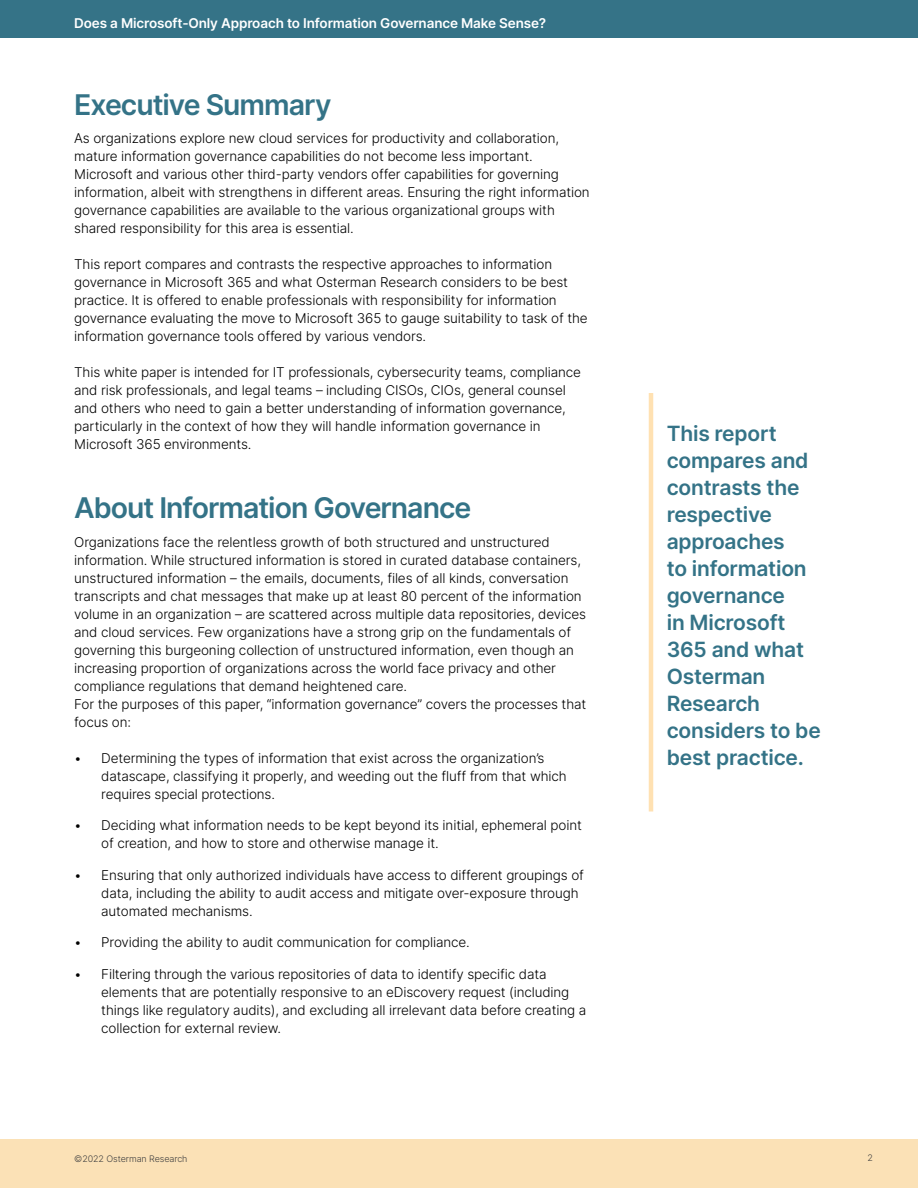
<style>
.page{position:relative;width:918px;height:1188px;background:#fff}
.page>*{position:absolute;margin:0;border:0;box-sizing:border-box;transform-origin:0 0}
.H1-WT_PG_WP{font:600 28.5px "Inter";letter-spacing:-.035em;color:#347387}
.Callout2{font:600 21px/27px "Inter";letter-spacing:-.01em;color:#347387}
.Body1-WT_PG_WP{font:300 13.5px/18px "Inter";letter-spacing:-.01em;color:#000}
.t1{font:600 13.5px "Inter";letter-spacing:-.01em;color:#fff}
.t2{font:300 9px "Inter";letter-spacing:-.01em;color:#404040}
</style>
<div class="page">
<div style="left:0;top:1139px;width:918px;height:49px;background:#fbe1b6"></div>
<div style="left:0;top:0;width:918px;height:38px;background:#357387"></div>
<hr style="left:649px;top:393px;width:4px;height:419px;background:#ffe1b2">
<p class="t1" style="left:74px;top:13px;width:474px">Does a Microsoft-Only Approach to Information Governance Make Sense?</p>
<p class="H1-WT_PG_WP" style="left:74px;top:84px;width:259px">Executive Summary</p>
<p class="Body1-WT_PG_WP" style="left:74px;top:129px;width:517px">As organizations explore new cloud services for productivity and collaboration, mature information governance capabilities do not become less important.<br>Microsoft and various other third-party vendors offer capabilities for governing information, albeit with strengthens in different areas. Ensuring the right information governance capabilities are available to the various organizational groups with shared responsibility for this area is essential.</p>
<p class="Body1-WT_PG_WP" style="left:74px;top:255px;width:515px">This report compares and contrasts the respective approaches to information governance in Microsoft 365 and what Osterman Research considers to be best practice. It is offered to enable professionals with responsibility for information governance evaluating the move to Microsoft 365 to gauge suitability to task of the information governance tools offered by various vendors.</p>
<p class="Body1-WT_PG_WP" style="left:74px;top:363px;width:508px">This white paper is intended for IT professionals, cybersecurity teams, compliance and risk professionals, and legal teams – including CISOs, CIOs, general counsel and others who need to gain a better understanding of information governance, particularly in the context of how they will handle information governance in Microsoft 365 environments.</p>
<p class="H1-WT_PG_WP" style="left:74px;top:487px;width:399px">About Information Governance</p>
<p class="Body1-WT_PG_WP" style="left:74px;top:533px;width:513px">Organizations face the relentless growth of both structured and unstructured information. While structured information is stored in curated database containers, unstructured information – the emails, documents, files of all kinds, conversation transcripts and chat messages that make up at least 80 percent of the information volume in an organization – are scattered across multiple data repositories, devices and cloud services. Few organizations have a strong grip on the fundamentals of governing this burgeoning collection of unstructured information, even though an increasing proportion of organizations across the world face privacy and other compliance regulations that demand heightened care.</p>
<p class="Body1-WT_PG_WP" style="left:74px;top:695px;width:514px">For the purposes of this paper, “information governance” covers the processes that focus on:</p>
<p class="Body1-WT_PG_WP" style="left:101px;top:749px;width:467px;text-indent:-27px">• Determining the types of information that exist across the organization’s datascape, classifying it properly, and weeding out the fluff from that which requires special protections.</p>
<p class="Body1-WT_PG_WP" style="left:101px;top:816px;width:482px;text-indent:-27px">• Deciding what information needs to be kept beyond its initial, ephemeral point of creation, and how to store and otherwise manage it.</p>
<p class="Body1-WT_PG_WP" style="left:101px;top:866px;width:484px;text-indent:-27px">• Ensuring that only authorized individuals have access to different groupings of data, including the ability to audit access and mitigate over-exposure through automated mechanisms.</p>
<p class="Body1-WT_PG_WP" style="left:74px;top:933px;width:397px">• Providing the ability to audit communication for compliance.</p>
<p class="Body1-WT_PG_WP" style="left:101px;top:965px;width:486px;text-indent:-27px">• Filtering through the various repositories of data to identify specific data elements that are potentially responsive to an eDiscovery request (including things like regulatory audits), and excluding all irrelevant data before creating a collection for external review.</p>
<p class="t2" style="left:74px;top:1152px;width:115px">©2022 Osterman Research</p>
<p class="Callout2" style="left:667px;top:419px;width:156px">This report compares and contrasts the respective approaches<br>to information governance<br>in Microsoft<br>365 and what<br>Osterman<br>Research considers to be best practice.</p>
<p class="t2" style="left:868px;top:1151px;width:7px">2</p>
</div>
